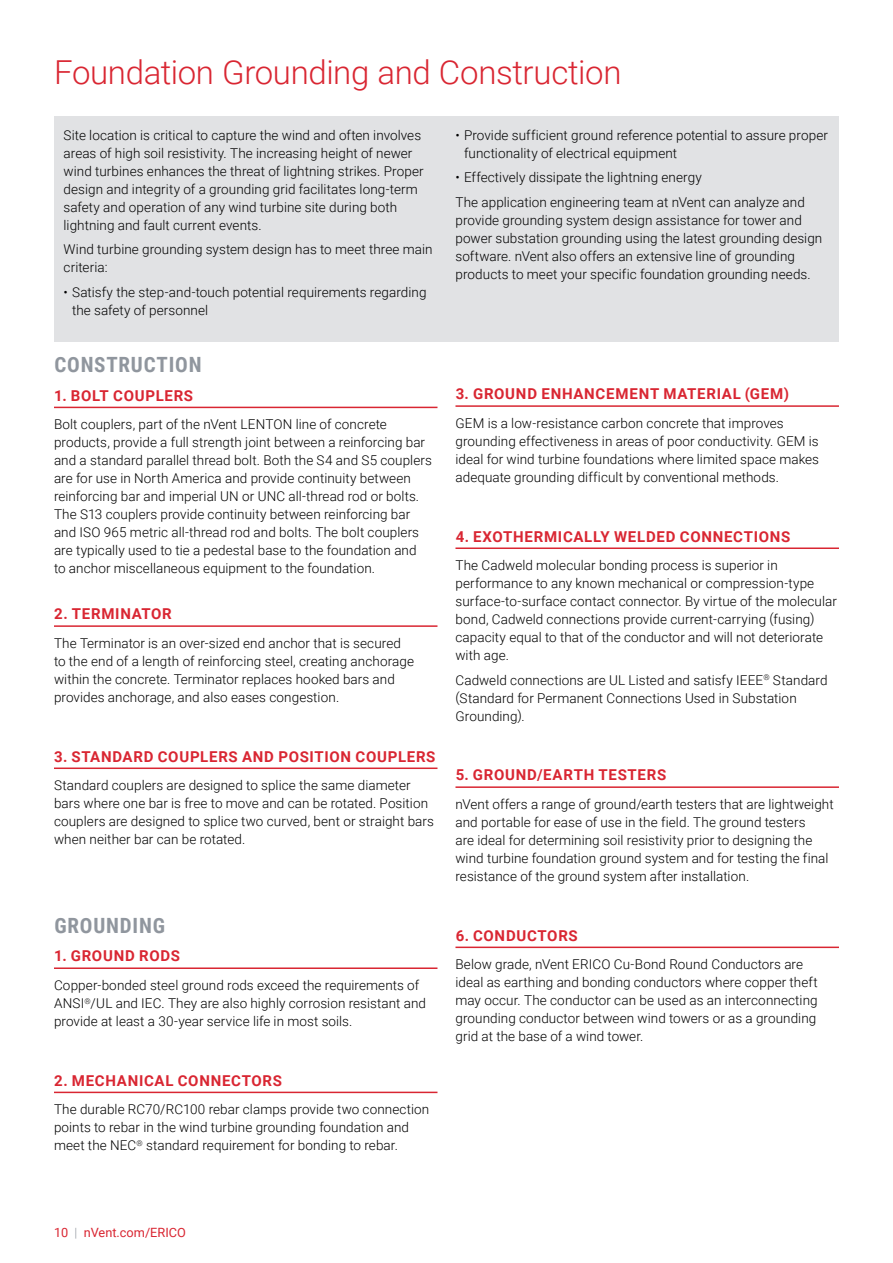
<style>
.page{position:relative;width:893px;height:1263px;background:#fff}
.page>*{position:absolute;margin:0;border:0;box-sizing:border-box;transform-origin:0 0}
.t1{font:300 33px "Roboto";letter-spacing:-.01em;color:#d92632}
.t2{font:700 21px "Roboto Condensed";letter-spacing:.035em;color:#90969e}
.t3{font:700 15px "Roboto";letter-spacing:.05em;color:#d92632}
.t4{font:300 13.5px/18px "Roboto";letter-spacing:.005em;color:#000}
.t5{font:12.75px "Roboto";color:#d92632}
.s1{font-weight:300;color:#90969e}
</style>
<div class="page">
<div style="left:54px;top:117px;width:785px;height:225px;background:#e1e2e4"></div>
<hr style="left:54px;top:407px;width:383px;height:1px;background:#d92632">
<hr style="left:54px;top:625px;width:383px;height:2px;background:#d92632">
<hr style="left:54px;top:767px;width:383px;height:2px;background:#d92632">
<hr style="left:54px;top:967px;width:383px;height:2px;background:#d92632">
<hr style="left:54px;top:1092px;width:383px;height:1px;background:#d92632">
<hr style="left:455px;top:405px;width:384px;height:2px;background:#d92632">
<hr style="left:455px;top:547px;width:384px;height:2px;background:#d92632">
<hr style="left:455px;top:786px;width:384px;height:2px;background:#d92632">
<hr style="left:455px;top:946px;width:384px;height:2px;background:#d92632">
<h1 class="t1" style="left:54px;top:49px;width:569px">Foundation Grounding and Construction</h1>
<p class="t4" style="left:64px;top:125px;width:362px">Site location is critical to capture the wind and often involves areas of high soil resistivity. The increasing height of newer wind turbines enhances the threat of lightning strikes. Proper design and integrity of a grounding grid facilitates long-term safety and operation of any wind turbine site during both lightning and fault current events.</p>
<p class="t4" style="left:64px;top:240px;width:370px">Wind turbine grounding system design has to meet three main criteria:</p>
<p class="t4" style="left:72px;top:283px;width:356px;text-indent:-9px">• Satisfy the step-and-touch potential requirements regarding the safety of personnel</p>
<h2 class="t2" style="left:54px;top:350px;width:149px">CONSTRUCTION</h2>
<p class="t3" style="left:54px;top:385px;width:140px">1. BOLT COUPLERS</p>
<p class="t4" style="left:54px;top:415px;width:379px">Bolt couplers, part of the nVent LENTON line of concrete products, provide a full strength joint between a reinforcing bar and a standard parallel thread bolt. Both the S4 and S5 couplers are for use in North America and provide continuity between reinforcing bar and imperial UN or UNC all-thread rod or bolts.<br>The S13 couplers provide continuity between reinforcing bar and ISO 965 metric all-thread rod and bolts. The bolt couplers are typically used to tie a pedestal base to the foundation and<br>to anchor miscellaneous equipment to the foundation.</p>
<p class="t3" style="left:54px;top:603px;width:119px">2. TERMINATOR</p>
<p class="t4" style="left:54px;top:634px;width:362px">The Terminator is an over-sized end anchor that is secured to the end of a length of reinforcing steel, creating anchorage within the concrete. Terminator replaces hooked bars and provides anchorage, and also eases congestion.</p>
<p class="t3" style="left:54px;top:746px;width:383px">3. STANDARD COUPLERS AND POSITION COUPLERS</p>
<p class="t4" style="left:54px;top:776px;width:381px">Standard couplers are designed to splice the same diameter bars where one bar is free to move and can be rotated. Position couplers are designed to splice two curved, bent or straight bars when neither bar can be rotated.</p>
<h2 class="t2" style="left:54px;top:910px;width:112px">GROUNDING</h2>
<p class="t3" style="left:54px;top:946px;width:127px">1. GROUND RODS</p>
<p class="t4" style="left:54px;top:976px;width:374px">Copper-bonded steel ground rods exceed the requirements of<br>ANSI<sup>®</sup>/UL and IEC. They are also highly corrosion resistant and provide at least a 30-year service life in most soils.</p>
<p class="t3" style="left:54px;top:1070px;width:229px">2. MECHANICAL CONNECTORS</p>
<p class="t4" style="left:54px;top:1100px;width:377px">The durable RC70/RC100 rebar clamps provide two connection points to rebar in the wind turbine grounding foundation and meet the NEC<sup>®</sup> standard requirement for bonding to rebar.</p>
<p class="t4" style="left:464px;top:125px;width:365px;text-indent:-9px">• Provide sufficient ground reference potential to assure proper functionality of electrical equipment</p>
<p class="t4" style="left:455px;top:165px;width:351px;line-height:24.8px">• Effectively dissipate the lightning energy<br>The application engineering team at nVent can analyze and</p>
<p class="t4" style="left:455px;top:211px;width:368px">provide grounding system design assistance for tower and power substation grounding using the latest grounding design software. nVent also offers an extensive line of grounding products to meet your specific foundation grounding needs.</p>
<p class="t3" style="left:456px;top:383px;width:335px">3. GROUND ENHANCEMENT MATERIAL (GEM)</p>
<p class="t4" style="left:455px;top:414px;width:365px">GEM is a low-resistance carbon concrete that improves grounding effectiveness in areas of poor conductivity. GEM is ideal for wind turbine foundations where limited space makes adequate grounding difficult by conventional methods.</p>
<p class="t3" style="left:456px;top:526px;width:336px">4. EXOTHERMICALLY WELDED CONNECTIONS</p>
<p class="t4" style="left:455px;top:556px;width:383px">The Cadweld molecular bonding process is superior in performance to any known mechanical or compression-type surface-to-surface contact connector. By virtue of the molecular bond, Cadweld connections provide current-carrying (fusing) capacity equal to that of the conductor and will not deteriorate with age.</p>
<p class="t4" style="left:455px;top:670px;width:374px">Cadweld connections are UL Listed and satisfy IEEE<sup>®</sup> Standard (Standard for Permanent Connections Used in Substation<br>Grounding).</p>
<p class="t3" style="left:456px;top:764px;width:212px">5. GROUND/EARTH TESTERS</p>
<p class="t4" style="left:455px;top:795px;width:380px">nVent offers a range of ground/earth testers that are lightweight and portable for ease of use in the field. The ground testers<br>are ideal for determining soil resistivity prior to designing the wind turbine foundation ground system and for testing the final resistance of the ground system after installation.</p>
<p class="t3" style="left:456px;top:925px;width:124px">6. CONDUCTORS</p>
<p class="t4" style="left:455px;top:955px;width:364px">Below grade, nVent ERICO Cu-Bond Round Conductors are ideal as earthing and bonding conductors where copper theft may occur. The conductor can be used as an interconnecting grounding conductor between wind towers or as a grounding grid at the base of a wind tower.</p>
<p class="t5" style="left:54px;top:1223px;width:133px">10 <span class="s1">|</span> nVent.com/ERICO</p>
</div>
